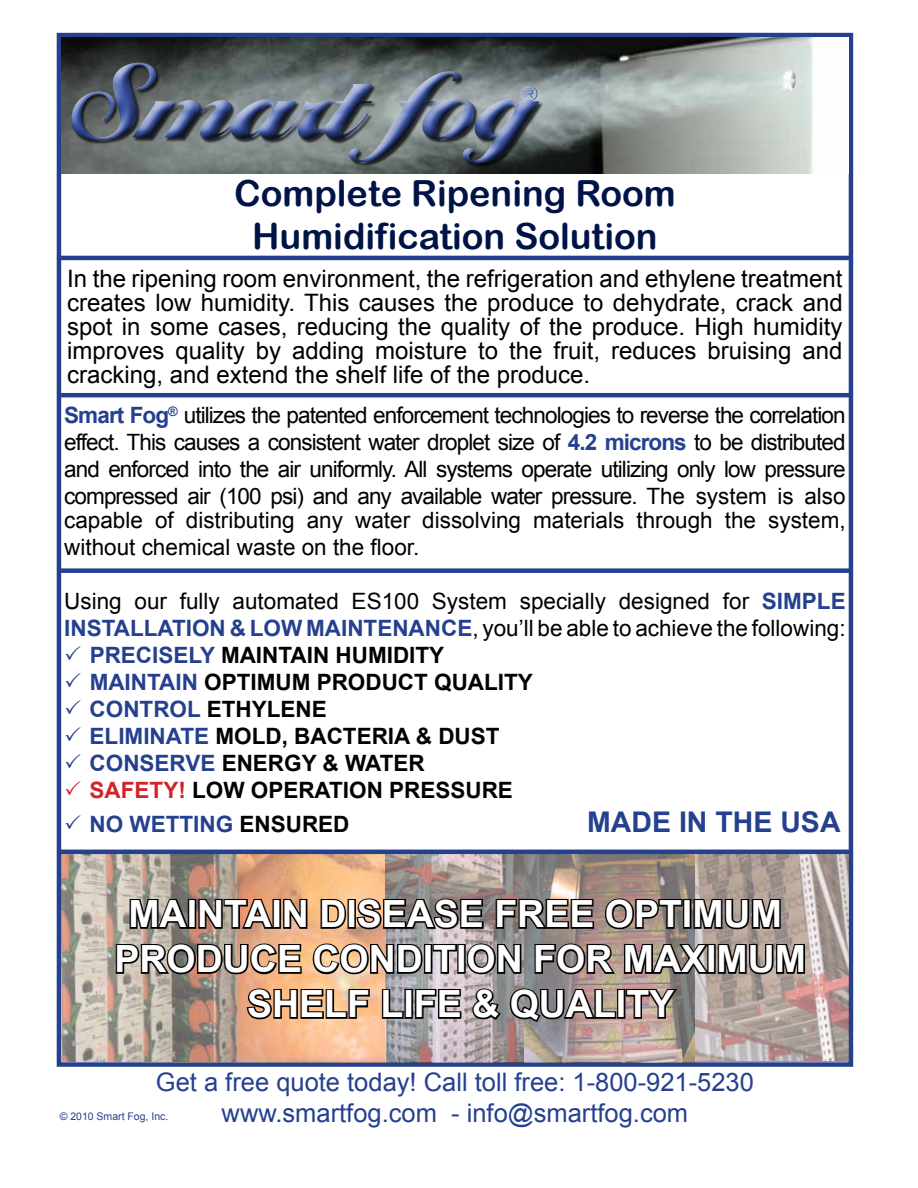
<style>
.page{position:relative;width:918px;height:1188px;background:#fff}
.page>*{position:absolute;margin:0;border:0;box-sizing:border-box;transform-origin:0 0}
.t1{font:800 108.6px "Ballantines Scri EFOP";color:#3b54a5}
.t2{font:700 37.5px/45px "Arial";color:#fff;text-align:center}
.t3{font:36px/43.2px "Arial Rounded MT Bold";color:#001347;text-align:center}
.t4{font:700 28.5px "Arial";color:#25408f}
.t5{font:25.5px "Arial";color:#25408f}
.t6{font:24px/24px "Arial";color:#000;text-align:justify}
.t7{font:22.5px/27px "Arial";color:#000}
.t8{font:700 22.5px "Arial";color:#040001}
.t9{font:700 22.5px "Arial";color:#000}
.t10{font:700 22.5px "Arial";color:#25408f}
.t11{font:700 21.9px "Copperplate Gothic";color:#3f61ad}
.t12{font:10.5px "Arial";color:#25408f}
.s1{font-weight:700;color:#25408f}
.s2{color:#25408f}
.s3{color:#d2232a}
.s4{color:#040001}
</style>
<div class="page">
<div style="left:57px;top:33px;width:796px;height:1034px;border:4px solid #25408f"></div>
<img style="left:61px;top:37px;width:788px;height:137px">
<img style="left:71px;top:46px;width:479px;height:18px">
<div style="left:66px;top:52px;width:480px;height:113px;background:#fff;opacity:.75"></div>
<div style="left:66px;top:64px;width:486px;height:105px;background:#000;opacity:.75"></div>
<img style="left:133px;top:854px;width:253px;height:208px">
<img style="left:61px;top:854px;width:175px;height:207px">
<img style="left:386px;top:854px;width:139px;height:208px">
<img style="left:694px;top:854px;width:155px;height:207px">
<img style="left:525px;top:854px;width:169px;height:208px">
<img style="left:114px;top:882px;width:693px;height:94px">
<svg style="left:245px;top:987px;width:126px;height:34px;background:#88684e"></svg>
<svg style="left:380px;top:988px;width:25px;height:32px"></svg>
<div style="left:404px;top:989px;width:9px;height:30px;border:3px solid #000"></div>
<svg style="left:414px;top:987px;width:49px;height:33px;background:#636062"></svg>
<svg style="left:470px;top:986px;width:148px;height:38px;background:#686160"></svg>
<div style="left:617px;top:989px;width:8px;height:30px;border:3px solid #000"></div>
<svg style="left:624px;top:987px;width:56px;height:33px;background:#786662"></svg>
<hr style="left:60px;top:256px;width:792px;height:4px;background:#25408f">
<hr style="left:60px;top:393px;width:792px;height:4px;background:#25408f">
<div style="left:58px;top:568px;width:792px;height:5px;background:#25408f"></div>
<hr style="left:59px;top:850px;width:792px;height:4px;background:#25408f">
<h1 class="t1" style="left:79px;top:35px;width:468px">Smart fog</h1>
<p class="t11" style="left:519px;top:81px;width:21px">®</p>
<h3 class="t3" style="left:234px;top:171px;width:443px">Complete Ripening Room<br>Humidification Solution</h3>
<p class="t6" style="left:67px;top:267px;width:777px">In the ripening room environment, the refrigeration and ethylene treatment creates low humidity. This causes the produce to dehydrate, crack and spot in some cases, reducing the quality of the produce. High humidity improves quality by adding moisture to the fruit, reduces bruising and cracking, and extend the shelf life of the produce.</p>
<p class="t7" style="left:64px;top:402px;width:783px;text-align:justify"><span class="s1">Smart Fog</span><sup>®</sup> utilizes the patented enforcement technologies to reverse the correlation effect. This causes a consistent water droplet size of <span class="s1">4.2 microns</span> to be distributed and enforced into the air uniformly. All systems operate utilizing only low pressure compressed air (100 psi) and any available water pressure. The system is also</p>
<p class="t7" style="left:64px;top:507px;width:783px">capable of distributing any water dissolving materials through the system, without chemical waste on the floor.</p>
<p class="t7" style="left:64px;top:588px;width:783px">Using our fully automated ES100 System specially designed for <span class="s1">SIMPLE<br>INSTALLATION &amp; LOW MAINTENANCE</span>, you’ll be able to achieve the following:</p>
<p class="t9" style="left:64px;top:640px;width:382px"><span class="s2">✓ PRECISELY</span> MAINTAIN HUMIDITY</p>
<p class="t8" style="left:64px;top:667px;width:470px"><span class="s2">✓ MAINTAIN</span> OPTIMUM PRODUCT QUALITY</p>
<p class="t9" style="left:64px;top:694px;width:264px"><span class="s2">✓ CONTROL</span> ETHYLENE</p>
<p class="t8" style="left:64px;top:721px;width:437px"><span class="s2">✓ ELIMINATE</span> MOLD, BACTERIA &amp; DUST</p>
<p class="t8" style="left:64px;top:748px;width:362px"><span class="s2">✓ CONSERVE</span> ENERGY &amp; WATER</p>
<p class="t8" style="left:64px;top:775px;width:450px"><span class="s3">✓ SAFETY!</span> LOW OPERATION PRESSURE</p>
<p class="t10" style="left:64px;top:809px;width:287px">✓ NO WETTING <span class="s4">ENSURED</span></p>
<p class="t4" style="left:587px;top:803px;width:255px">MADE IN THE USA</p>
<h2 class="t2" style="left:115px;top:893px;width:693px">MAINTAIN DISEASE FREE OPTIMUM<br>PRODUCE CONDITION FOR MAXIMUM<br>SHELF LIFE &amp; QUALITY</h2>
<p class="t5" style="left:156px;top:1066px;width:600px">Get a free quote today! Call toll free: 1-800-921-5230</p>
<p class="t12" style="left:60px;top:1110px;width:110px">© 2010 Smart Fog, Inc.</p>
<p class="t5" style="left:222px;top:1096px;width:468px">www.smartfog.com - info@smartfog.com</p>
</div>
